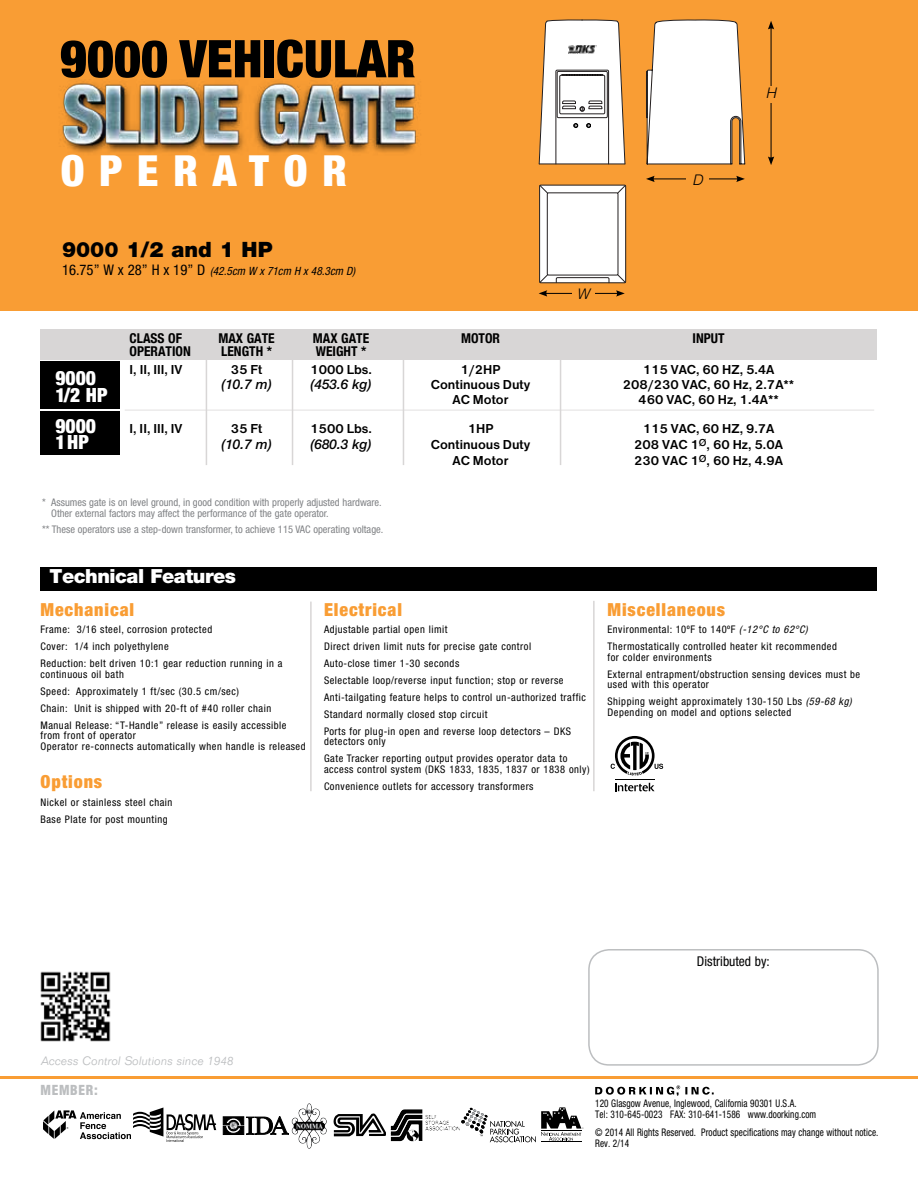
<style>
.page{position:relative;width:918px;height:1188px;background:#fff}
.page>*{position:absolute;margin:0;border:0;box-sizing:border-box;transform-origin:0 0}
.t1{font:900 condensed 52.05px "Helvetica Neue";color:#000}
.t2{font:900 condensed 42.6px "Helvetica Neue";letter-spacing:.35em;color:#fff}
.t3{font:900 21.15px "Helvetica Neue LT Std";color:#000}
.t4{font:900 19.5px "Helvetica Neue LT Std";letter-spacing:-.025em;color:#fff}
.t5{font:900 condensed 19.5px/16.5px "Helvetica Neue";color:#fff}
.t6{font:900 condensed 18px "Helvetica Neue";letter-spacing:.05em;color:#f99d34}
.t7{font:13.5px "Helvetica Mdm";color:#000}
.t8{font:700 condensed 13.5px "Helvetica Neue";color:#000}
.t9{font:italic 500 13.5px "Helvetica Neue LT Std";color:#000}
.t10{font:condensed 13.5px "Helvetica Neue";color:#000}
.t11{font:900 condensed 13.5px "Helvetica";letter-spacing:.05em;color:#bcbec0}
.t12{font:italic 300 13.5px "Hallmarke";color:#000}
.t13{font:italic 300 12px "Folio BT";letter-spacing:.01em;color:#bcbec0;scale:.96 1}
.t14{font:italic condensed 11.4px "Helvetica Neue";color:#000}
.t15{font:condensed 10.5px/17px "Helvetica Neue";letter-spacing:.05em;color:#000}
.t16{font:condensed 10.5px/10.5px "Helvetica Neue";color:#808285}
.t17{font:condensed 10.5px/10.9px "Helvetica Neue";letter-spacing:.01em;color:#000;scale:.88 1}
.s1{font-style:normal;font-size:14.7px}
.s2{font-style:italic}
</style>
<div class="page">
<div style="left:0;top:0;width:918px;height:310px;background:#f99d34"></div>
<hr style="left:0;top:1076px;width:918px;height:3px;background:#f99d34">
<img style="left:60px;top:80px;width:359px;height:73px">
<svg style="left:595px;top:1085px;width:119px;height:11px"></svg>
<div style="left:40px;top:567px;width:838px;height:23px;background:#000"></div>
<img style="left:40px;top:971px;width:71px;height:71px">
<div style="left:588px;top:949px;width:291px;height:117px;border:2px solid #bcbec0;border-radius:20px"></div>
<div style="left:40px;top:329px;width:838px;height:31px;background:#d8d6d6"></div>
<div style="left:40px;top:411px;width:80px;height:44px;background:#000"></div>
<div style="left:40px;top:362px;width:80px;height:47px;background:#000"></div>
<hr style="left:206px;top:355px;width:1px;height:110px;background:#d8d6d6">
<hr style="left:292px;top:355px;width:1px;height:110px;background:#d8d6d6">
<hr style="left:403px;top:355px;width:1px;height:110px;background:#d8d6d6">
<hr style="left:560px;top:355px;width:1px;height:110px;background:#d8d6d6">
<hr style="left:125px;top:409px;width:749px;height:2px;background:#d8d6d6">
<svg style="left:615px;top:783px;width:40px;height:8px"></svg>
<hr style="left:615px;top:779px;width:40px;height:1px;background:#000">
<svg style="left:611px;top:736px;width:52px;height:40px"></svg>
<svg style="left:43px;top:1108px;width:173px;height:34px"></svg>
<img style="left:292px;top:1103px;width:35px;height:46px">
<svg style="left:333px;top:1113px;width:53px;height:23px"></svg>
<svg style="left:395px;top:1110px;width:9px;height:12px"></svg>
<svg style="left:223px;top:1116px;width:66px;height:19px"></svg>
<svg style="left:461px;top:1107px;width:122px;height:35px"></svg>
<hr style="left:541px;top:1130px;width:41px;height:1px;background:#000">
<hr style="left:541px;top:1142px;width:41px;height:1px;background:#000">
<svg style="left:539px;top:19px;width:87px;height:146px;background:#e4dcd3"></svg>
<svg style="left:646px;top:19px;width:99px;height:146px;background:#f1e8df"></svg>
<div style="left:540px;top:185px;width:86px;height:98px;background:#fff"></div>
<div style="left:539px;top:185px;width:87px;height:98px;border:1px solid #231f20"></div>
<div style="left:547px;top:193px;width:71px;height:82px;border:1px solid #231f20"></div>
<svg style="left:539px;top:185px;width:9px;height:9px"></svg>
<svg style="left:617px;top:185px;width:9px;height:9px"></svg>
<svg style="left:617px;top:274px;width:9px;height:9px"></svg>
<svg style="left:539px;top:274px;width:10px;height:9px"></svg>
<svg style="left:556px;top:277px;width:54px;height:6px"></svg>
<hr style="left:545px;top:293px;width:73px;height:1px;background:#000">
<svg style="left:539px;top:290px;width:8px;height:7px"></svg>
<svg style="left:616px;top:290px;width:9px;height:7px"></svg>
<div style="left:572px;top:286px;width:22px;height:17px;background:#f99d34"></div>
<hr style="left:652px;top:179px;width:87px;height:1px;background:#000">
<svg style="left:646px;top:176px;width:9px;height:6px"></svg>
<svg style="left:736px;top:176px;width:9px;height:6px"></svg>
<div style="left:687px;top:173px;width:22px;height:15px;background:#f99d34"></div>
<hr style="left:771px;top:27px;width:1px;height:132px;background:#000">
<svg style="left:768px;top:21px;width:6px;height:8px"></svg>
<svg style="left:768px;top:156px;width:6px;height:9px"></svg>
<div style="left:761px;top:86px;width:20px;height:16px;background:#f99d34"></div>
<hr style="left:310px;top:602px;width:2px;height:189px;background:#d8d6d6">
<hr style="left:593px;top:601px;width:2px;height:190px;background:#d8d6d6">
<h1 class="t1" style="left:60px;top:27px;width:357px">9000 VEHICULAR</h1>
<h2 class="t2" style="left:61px;top:145px;width:285px">OPERATOr</h2>
<h3 class="t3" style="left:62px;top:237px;width:212px">9000 1/2 and 1 HP</h3>
<p class="t14" style="left:62px;top:265px;width:295px"><span class="s1">16.75” W x 28” H x 19” D</span> (42.5cm W x 71cm H x 48.3cm D)</p>
<p class="t12" style="left:577px;top:284px;width:15px">W</p>
<p class="t12" style="left:693px;top:171px;width:11px">D</p>
<p class="t12" style="left:766px;top:84px;width:11px">H</p>
<h3 class="t5" style="left:56px;top:370px;width:54px">9000<br>1/2 HP</h3>
<h3 class="t5" style="left:56px;top:417px;width:42px">9000<br>1HP</h3>
<p class="t8" style="left:130px;top:330px;width:54px">CLASS OF</p>
<p class="t8" style="left:218px;top:330px;width:58px">MAX GATE</p>
<p class="t8" style="left:313px;top:330px;width:58px">MAX GATE</p>
<p class="t8" style="left:461px;top:330px;width:40px">MOTOR</p>
<p class="t8" style="left:693px;top:330px;width:33px">INPUT</p>
<p class="t8" style="left:130px;top:343px;width:81px">OPERATION L</p>
<p class="t8" style="left:227px;top:343px;width:46px">ENGTH *</p>
<p class="t8" style="left:316px;top:343px;width:52px">WEIGHT *</p>
<p class="t7" style="left:130px;top:362px;width:54px">I, II, III, IV</p>
<p class="t7" style="left:231px;top:362px;width:33px">35 Ft</p>
<p class="t7" style="left:310px;top:362px;width:63px">1000 Lbs.</p>
<p class="t7" style="left:461px;top:362px;width:42px">1/2HP</p>
<p class="t7" style="left:643px;top:362px;width:133px">115 VAC, 60 Hz, 5.4A</p>
<p class="t9" style="left:221px;top:376px;width:52px">(10.7 m)</p>
<p class="t9" style="left:311px;top:376px;width:62px">(453.6 kg)</p>
<p class="t7" style="left:431px;top:377px;width:101px">Continuous Duty</p>
<p class="t7" style="left:623px;top:377px;width:173px">208/230 VAC, 60 Hz, 2.7A**</p>
<p class="t7" style="left:453px;top:392px;width:58px">AC Motor</p>
<p class="t7" style="left:638px;top:392px;width:142px">460 VAC, 60 Hz, 1.4A**</p>
<p class="t7" style="left:130px;top:420px;width:54px">I, II, III, IV</p>
<p class="t7" style="left:231px;top:420px;width:33px">35 Ft</p>
<p class="t7" style="left:310px;top:420px;width:63px">1500 Lbs.</p>
<p class="t7" style="left:468px;top:420px;width:27px">1HP</p>
<p class="t7" style="left:643px;top:420px;width:133px">115 VAC, 60 Hz, 9.7A</p>
<p class="t9" style="left:221px;top:436px;width:52px">(10.7 m)</p>
<p class="t9" style="left:311px;top:436px;width:62px">(680.3 kg)</p>
<p class="t7" style="left:431px;top:436px;width:101px">Continuous Duty</p>
<p class="t7" style="left:634px;top:436px;width:150px">208 VAC 1<sup>ø</sup>, 60 Hz, 5.0A</p>
<p class="t7" style="left:453px;top:453px;width:58px">AC Motor</p>
<p class="t7" style="left:634px;top:453px;width:150px">230 VAC 1<sup>ø</sup>, 60 Hz, 4.9A</p>
<p class="t16" style="left:51px;top:497px;width:332px;text-indent:-9px">* Assumes gate is on level ground, in good condition with properly adjusted hardware.<br>Other external factors may affect the performance of the gate operator.</p>
<p class="t16" style="left:42px;top:524px;width:343px">** These operators use a step-down transformer, to achieve 115 VAC operating voltage.</p>
<h3 class="t4" style="left:50px;top:565px;width:188px">Technical Features</h3>
<h3 class="t6" style="left:40px;top:598px;width:95px">Mechanical</h3>
<p class="t15" style="left:40px;top:621px;width:244px">Frame: 3/16 steel, corrosion protected<br>Cover: 1/4 inch polyethylene<br>Reduction: belt driven 10:1 gear reduction running in a</p>
<p class="t15" style="left:40px;top:665px;width:248px">continuous oil bath<br>Speed: Approximately 1 ft/sec (30.5 cm/sec)<br>Chain: Unit is shipped with 20-ft of #40 roller chain Manual Release: “T-Handle” release is easily accessible</p>
<p class="t15" style="left:40px;top:730px;width:267px;line-height:10.5px">from front of operator<br>Operator re-connects automatically when handle is released</p>
<h3 class="t6" style="left:40px;top:771px;width:63px">Options</h3>
<p class="t15" style="left:40px;top:793px;width:133px">Nickel or stainless steel chain<br>Base Plate for post mounting</p>
<h3 class="t6" style="left:324px;top:598px;width:80px">Electrical</h3>
<p class="t15" style="left:324px;top:621px;width:264px">Adjustable partial open limit<br>Direct driven limit nuts for precise gate control<br>Auto-close timer 1-30 seconds<br>Selectable loop/reverse input function; stop or reverse Anti-tailgating feature helps to control un-authorized traffic Standard normally closed stop circuit<br>Ports for plug-in open and reverse loop detectors – DKS</p>
<p class="t15" style="left:324px;top:733px;width:245px">detectors only<br>Gate Tracker reporting output provides operator data to</p>
<p class="t15" style="left:324px;top:761px;width:267px">access control system (DKS 1833, 1835, 1837 or 1838 only)<br>Convenience outlets for accessory transformers</p>
<h3 class="t6" style="left:608px;top:598px;width:119px">Miscellaneous</h3>
<p class="t15" style="left:608px;top:621px;width:231px">Environmental: 10ºF to 140ºF <span class="s2">(-12°C to 62°C)<br></span>Thermostatically controlled heater kit recommended</p>
<p class="t15" style="left:608px;top:648px;width:254px">for colder environments<br>External entrapment/obstruction sensing devices must be</p>
<p class="t15" style="left:608px;top:676px;width:246px">used with this operator<br>Shipping weight approximately 130-150 Lbs <span class="s2">(59-68 kg)</span></p>
<p class="t15" style="left:608px;top:703px;width:185px">Depending on model and options selected</p>
<p class="t13" style="left:42px;top:1054px;width:202px">Access Control Solutions since 1948</p>
<p class="t11" style="left:40px;top:1082px;width:59px">MEMBER:</p>
<p class="t10" style="left:697px;top:953px;width:74px">Distributed by:</p>
<p class="t17" style="left:595px;top:1098px;width:253px">120 Glasgow Avenue, Inglewood, California 90301 U.S.A.<br>Tel: 310-645-0023 FAX: 310-641-1586 www.doorking.com</p>
<p class="t17" style="left:595px;top:1126px;width:323px">© 2014 All Rights Reserved. Product specifications may change without notice.<br>Rev. 2/14</p>
</div>
